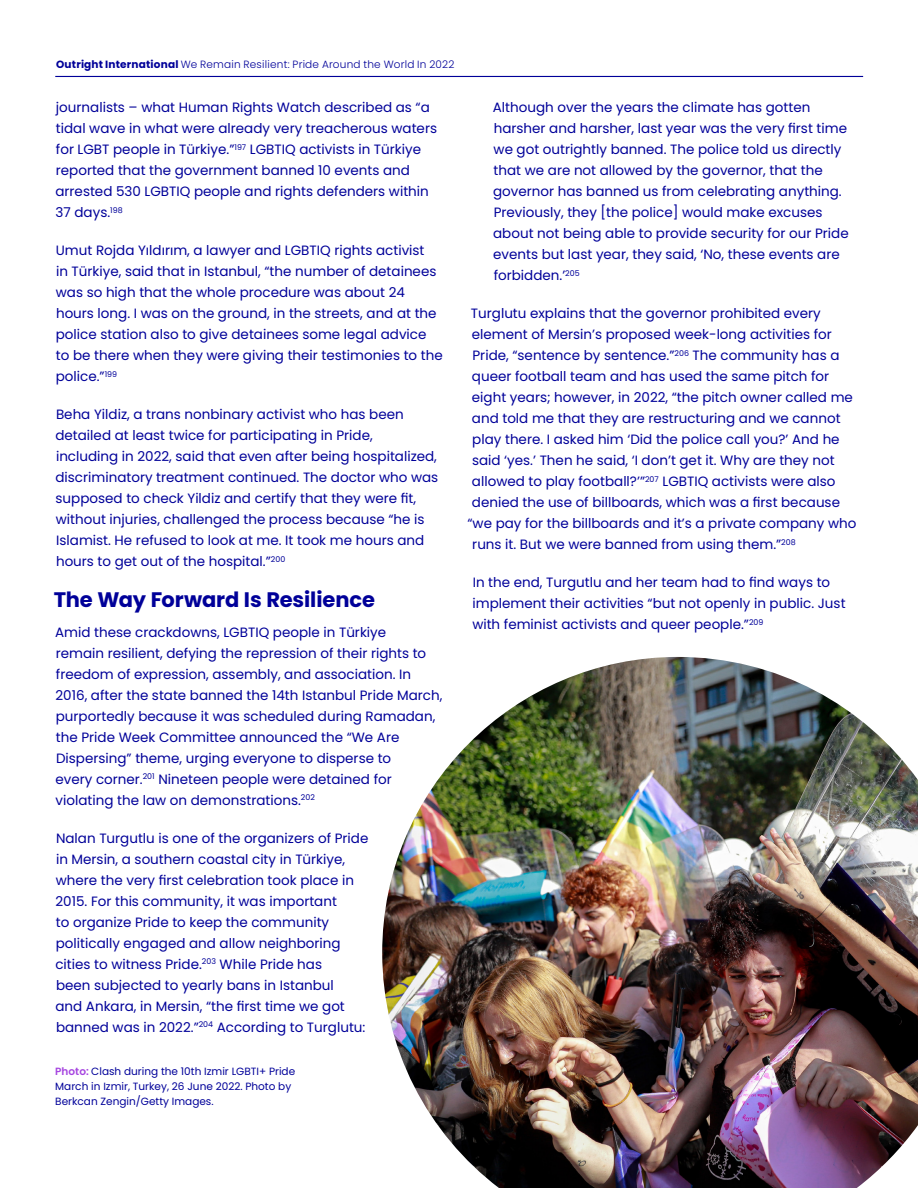
<style>
.page{position:relative;width:918px;height:1188px;background:#fff}
.page>*{position:absolute;margin:0;border:0;box-sizing:border-box;transform-origin:0 0}
.Heading2_Reworked{font:700 21px "Poppins";letter-spacing:-.005em;color:#009}
.Body_text_1{font:13.5px/21px "Poppins";color:#009}
.captions{font:10.5px/15px "Poppins";color:#009}
.t1{font:300 10.5px "Poppins";letter-spacing:.02em;color:#009}
.s1{font-weight:700}
.s2{font-weight:600;color:#a645e0}
</style>
<div class="page">
<hr style="left:55px;top:76px;width:808px;height:1px;background:#009">
<img style="left:382px;top:657px;width:536px;height:531px">
<p class="t1" style="left:56px;top:58px;width:400px"><span class="s1">Outright International</span> We Remain Resilient: Pride Around the World In 2022</p>
<p class="Body_text_1" style="left:55px;top:97px;width:383px">journalists – what Human Rights Watch described as “a tidal wave in what were already very treacherous waters for LGBT people in Türkiye.”<sup>197</sup> LGBTIQ activists in Türkiye reported that the government banned 10 events and arrested 530 LGBTIQ people and rights defenders within 37 days.<sup>198</sup></p>
<p class="Body_text_1" style="left:56px;top:240px;width:388px">Umut Rojda Yıldırım, a lawyer and LGBTIQ rights activist<br>in Türkiye, said that in Istanbul, “the number of detainees was so high that the whole procedure was about 24 hours long. I was on the ground, in the streets, and at the police station also to give detainees some legal advice to be there when they were giving their testimonies to the police.”<sup>199</sup></p>
<p class="Body_text_1" style="left:55px;top:404px;width:384px">Beha Yildiz, a trans nonbinary activist who has been detailed at least twice for participating in Pride, including in 2022, said that even after being hospitalized, discriminatory treatment continued. The doctor who was supposed to check Yildiz and certify that they were fit, without injuries, challenged the process because “he is Islamist. He refused to look at me. It took me hours and hours to get out of the hospital.”<sup>200</sup></p>
<p class="Heading2_Reworked" style="left:54px;top:588px;width:323px">The Way Forward Is Resilience</p>
<p class="Body_text_1" style="left:55px;top:622px;width:389px">Amid these crackdowns, LGBTIQ people in Türkiye<br>remain resilient, defying the repression of their rights to freedom of expression, assembly, and association. In 2016, after the state banned the 14th Istanbul Pride March, purportedly because it was scheduled during Ramadan, the Pride Week Committee announced the “We Are Dispersing” theme, urging everyone to disperse to<br>every corner.<sup>201</sup> Nineteen people were detained for violating the law on demonstrations.<sup>202</sup></p>
<p class="Body_text_1" style="left:55px;top:828px;width:314px">Nalan Turgutlu is one of the organizers of Pride in Mersin, a southern coastal city in Türkiye, where the very first celebration took place in 2015. For this community, it was important<br>to organize Pride to keep the community politically engaged and allow neighboring cities to witness Pride.<sup>203</sup> While Pride has<br>been subjected to yearly bans in Istanbul<br>and Ankara, in Mersin, “the first time we got banned was in 2022.”<sup>204</sup> According to Turglutu:</p>
<p class="captions" style="left:55px;top:1064px;width:241px"><span class="s2">Photo:</span> Clash during the 10th Izmir LGBTI+ Pride<br>March in Izmir, Turkey, 26 June 2022. Photo by<br>Berkcan Zengin/Getty Images.</p>
<p class="Body_text_1" style="left:493px;top:97px;width:357px">Although over the years the climate has gotten harsher and harsher, last year was the very first time we got outrightly banned. The police told us directly that we are not allowed by the governor, that the governor has banned us from celebrating anything.<br>Previously, they [the police] would make excuses about not being able to provide security for our Pride events but last year, they said, ‘No, these events are forbidden.’<sup>205</sup></p>
<p class="Body_text_1" style="left:471px;top:303px;width:351px">Turglutu explains that the governor prohibited every</p>
<p class="Body_text_1" style="left:472px;top:324px;width:361px">element of Mersin’s proposed week-long activities for</p>
<p class="Body_text_1" style="left:473px;top:345px;width:368px">Pride, “sentence by sentence.”<sup>206</sup> The community has a</p>
<p class="Body_text_1" style="left:472px;top:366px;width:359px">queer football team and has used the same pitch for</p>
<p class="Body_text_1" style="left:472px;top:387px;width:383px">eight years; however, in 2022, “the pitch owner called me</p>
<p class="Body_text_1" style="left:472px;top:408px;width:370px">and told me that they are restructuring and we cannot</p>
<p class="Body_text_1" style="left:472px;top:429px;width:369px">play there. I asked him ‘Did the police call you?’ And he</p>
<p class="Body_text_1" style="left:472px;top:450px;width:364px">said ‘yes.’ Then he said, ‘I don’t get it. Why are they not</p>
<p class="Body_text_1" style="left:472px;top:471px;width:365px">allowed to play football?’”<sup>207</sup> LGBTIQ activists were also</p>
<p class="Body_text_1" style="left:472px;top:492px;width:370px">denied the use of billboards, which was a first because</p>
<p class="Body_text_1" style="left:468px;top:513px;width:391px">“we pay for the billboards and it’s a private company who</p>
<p class="Body_text_1" style="left:472px;top:534px;width:325px">runs it. But we were banned from using them.”<sup>208</sup></p>
<p class="Body_text_1" style="left:472px;top:572px;width:375px">In the end, Turgutlu and her team had to find ways to implement their activities “but not openly in public. Just with feminist activists and queer people.”<sup>209</sup></p>
</div>
